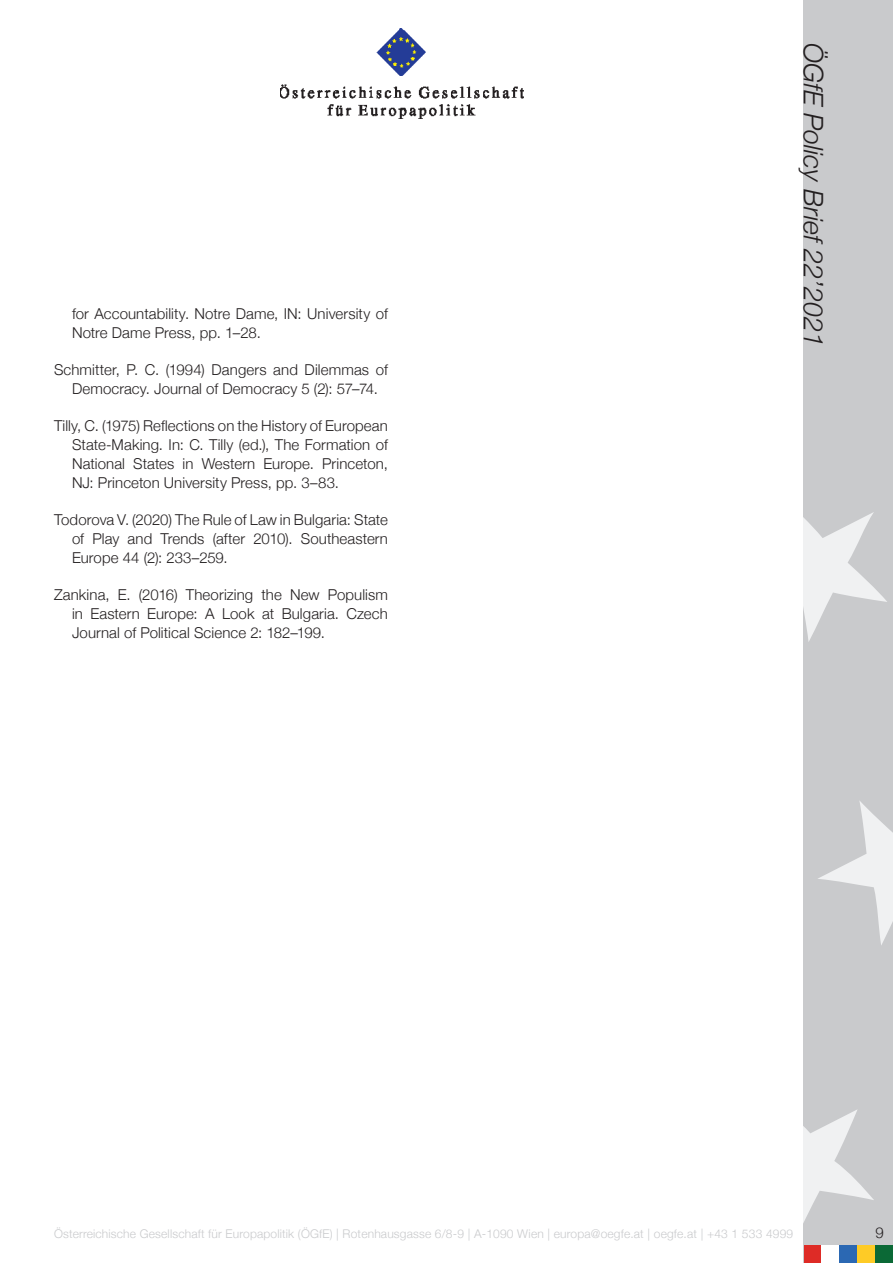
<style>
.page{position:relative;width:893px;height:1263px;background:#fff}
.page>*{position:absolute;margin:0;border:0;box-sizing:border-box;transform-origin:0 0}
.t1{font:italic 300 27px "Helvetica Neue";color:#231f20}
.Literaturverzeichnis{font:300 15px/18.8px "Helvetica Neue";letter-spacing:.005em;color:#231f20;text-align:justify}
.t2{font:300 12px "Helvetica Neue";letter-spacing:.015em;color:#c9cacc}
</style>
<div class="page">
<div style="left:804px;top:0;width:89px;height:1263px;background:#c9cacc"></div>
<svg style="left:804px;top:512px;width:83px;height:130px"></svg>
<svg style="left:818px;top:801px;width:75px;height:144px"></svg>
<svg style="left:804px;top:1110px;width:70px;height:111px"></svg>
<img style="left:280px;top:29px;width:243px;height:89px">
<div style="left:857px;top:1245px;width:18px;height:18px;background:#fecb26"></div>
<div style="left:839px;top:1245px;width:18px;height:18px;background:#2b68b3"></div>
<div style="left:804px;top:1245px;width:17px;height:18px;background:#de2b26"></div>
<div style="left:875px;top:1245px;width:18px;height:18px;background:#0b6936"></div>
<div style="left:821px;top:1245px;width:18px;height:18px;background:#fff"></div>
<p class="Literaturverzeichnis" style="left:72px;top:303px;width:317px">for Accountability. Notre Dame, IN: University of<br>Notre Dame Press, pp. 1–28.</p>
<p class="Literaturverzeichnis" style="left:54px;top:359px;width:335px;text-align:center">Schmitter, P. C. (1994) Dangers and Dilemmas of<br>Democracy. Journal of Democracy 5 (2): 57–74.</p>
<p class="Literaturverzeichnis" style="left:72px;top:415px;width:317px;text-indent:-18px">Tilly, C. (1975) Reflections on the History of European State-Making. In: C. Tilly (ed.), The Formation of National States in Western Europe. Princeton, NJ: Princeton University Press, pp. 3–83.</p>
<p class="Literaturverzeichnis" style="left:72px;top:509px;width:317px;text-indent:-18px">Todorova V. (2020) The Rule of Law in Bulgaria: State of Play and Trends (after 2010). Southeastern Europe 44 (2): 233–259.</p>
<p class="Literaturverzeichnis" style="left:72px;top:584px;width:317px;text-indent:-18px">Zankina, E. (2016) Theorizing the New Populism in Eastern Europe: A Look at Bulgaria. Czech Journal of Political Science 2: 182–199.</p>
<h1 class="t1" style="left:835px;top:43px;width:305px;rotate:90deg">ÖGfE Policy Brief 22’2021</h1>
<p class="t2" style="left:54px;top:1224px;width:741px">Österreichische Gesellschaft für Europapolitik (ÖGfE) | Rotenhausgasse 6/8-9 | A-1090 Wien | europa@oegfe.at | oegfe.at | +43 1 533 4999</p>
<p class="Literaturverzeichnis" style="left:875px;top:1222px;width:10px">9</p>
</div>
